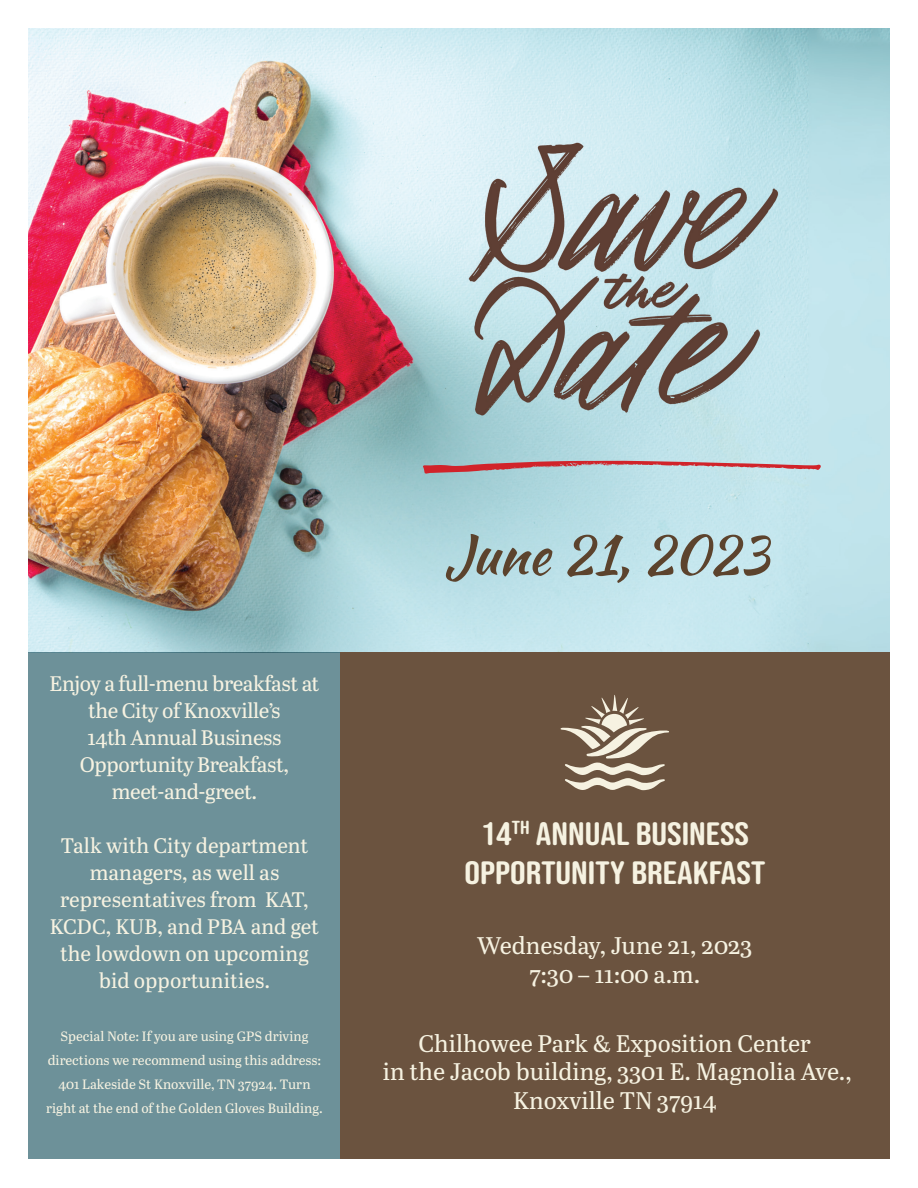
<style>
.page{position:relative;width:918px;height:1188px;background:#fff}
.page>*{position:absolute;margin:0;border:0;box-sizing:border-box;transform-origin:0 0}
.t1{font:54px "Kaushan Script";color:#5c432d}
.t2{font:32.4px/39px "Bebas Neue Rounded";color:#f6f2e1;text-align:center;scale:1.2 1}
.t3{font:24px/28.5px "Abril Text";color:#f6f2e1;text-align:center}
.t4{font:21px/27px "Abril Text";color:#f6f2e1;text-align:center}
.t5{font:21px/27px "Abril Text";letter-spacing:-.02em;color:#f6f2e1;text-align:center}
.t6{font:13.5px/24px "Abril Text";color:#f6f2e1;text-align:center}
</style>
<div class="page">
<img style="left:28px;top:28px;width:862px;height:624px">
<div style="left:340px;top:652px;width:550px;height:508px;background:#6b533f"></div>
<svg style="left:560px;top:695px;width:109px;height:96px"></svg>
<div style="left:28px;top:652px;width:312px;height:508px;background:#6d9199"></div>
<svg style="left:423px;top:461px;width:398px;height:13px;background:#be9ca3"></svg>
<h3 class="t5" style="left:50px;top:670px;width:271px">Enjoy a full-menu breakfast at the City of Knoxville’s<br>14th Annual Business<br>Opportunity Breakfast, meet-and-greet.</h3>
<h3 class="t4" style="left:50px;top:832px;width:271px">Talk with City department managers, as well as representatives from KAT,<br>KCDC, KUB, and PBA and get the lowdown on upcoming bid opportunities.</h3>
<p class="t6" style="left:46px;top:1024px;width:278px">Special Note: If you are using GPS driving directions we recommend using this address:<br>401 Lakeside St Knoxville, TN 37924. Turn right at the end of the Golden Gloves Building.</p>
<h1 class="t1" style="left:445px;top:515px;width:325px">June 21, 2023</h1>
<h2 class="t2" style="left:464px;top:814px;width:252px">14<sup>TH</sup> ANNUAL BUSINESS<br>OPPORTUNITY BREAKFAST</h2>
<h3 class="t3" style="left:477px;top:930px;width:277px">Wednesday, June 21, 2023<br>7:30 – 11:00 a.m.</h3>
<h3 class="t3" style="left:383px;top:1028px;width:470px">Chilhowee Park &amp; Exposition Center<br>in the Jacob building, 3301 E. Magnolia Ave.,<br>Knoxville TN 37914</h3>
</div>
